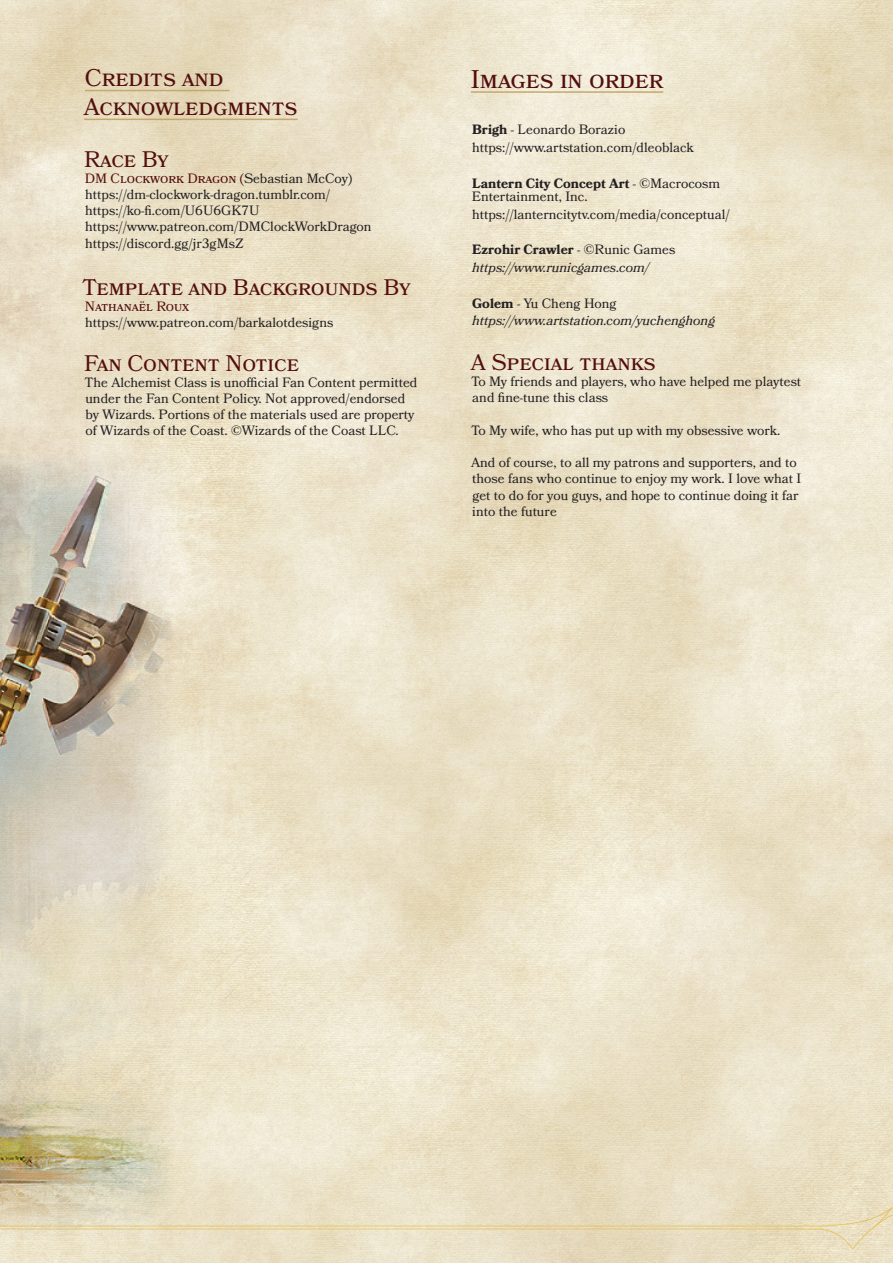
<style>
.page{position:relative;width:893px;height:1263px;background:#fff}
.page>*{position:absolute;margin:0;border:0;box-sizing:border-box;transform-origin:0 0}
.PHB_CatTitle{font:25.5px "Bookmania";color:#530e0d}
.PHB_CatTitle-2{font:24px/28.8px "Bookmania";color:#530e0d}
.PHB_Subclass_Title{font:22.5px "Bookmania";color:#530e0d}
.PHB{font:13.5px/16.2px "Bookmania";color:#231f20}
.PHB-2{font:italic 13.5px "Bookmania";color:#231f20}
.PHB_SubCat{font:13.5px "Bookmania";color:#530e0d}
.PHB-3{font:700 13.5px "Bookmania";color:#231f20}
.s1{color:#231f20}
.s2{font-weight:700}
.s3{font-weight:400}
</style>
<div class="page">
<img style="left:0;top:0;width:893px;height:1263px">
<hr style="left:471px;top:91px;width:192px;height:2px;background:#c4a96d">
<hr style="left:85px;top:90px;width:145px;height:1px;background:#c4a96d">
<hr style="left:84px;top:119px;width:214px;height:1px;background:#c4a96d">
<img style="left:0;top:438px;width:189px;height:817px">
<p class="PHB_CatTitle-2" style="left:84px;top:63px;width:215px">Credits and<br>Acknowledgments</p>
<p class="PHB_Subclass_Title" style="left:84px;top:146px;width:86px">Race By</p>
<p class="PHB_SubCat" style="left:85px;top:170px;width:269px">DM Clockwork Dragon (<span class="s1">Sebastian McCoy)</span></p>
<p class="PHB" style="left:85px;top:186px;width:246px">https://dm-clockwork-dragon.tumblr.com/</p>
<p class="PHB" style="left:85px;top:202px;width:176px">https://ko-fi.com/U6U6GK7U</p>
<p class="PHB" style="left:85px;top:219px;width:288px">https://www.patreon.com/DMClockWorkDragon</p>
<p class="PHB" style="left:85px;top:235px;width:160px">https://discord.gg/jr3gMsZ</p>
<p class="PHB_Subclass_Title" style="left:82px;top:274px;width:330px">Template and Backgrounds By</p>
<p class="PHB_SubCat" style="left:85px;top:299px;width:106px">Nathanaël Roux</p>
<p class="PHB" style="left:85px;top:315px;width:250px">https://www.patreon.com/barkalotdesigns</p>
<p class="PHB_Subclass_Title" style="left:84px;top:350px;width:216px">Fan Content Notice</p>
<p class="PHB" style="left:84px;top:374px;width:335px">The Alchemist Class is unofficial Fan Content permitted under the Fan Content Policy. Not approved/endorsed by Wizards. Portions of the materials used are property of Wizards of the Coast. ©Wizards of the Coast LLC.</p>
<p class="PHB_CatTitle" style="left:471px;top:64px;width:194px">Images in order</p>
<p class="PHB" style="left:472px;top:121px;width:155px"><span class="s2">Brigh</span> - Leonardo Borazio</p>
<p class="PHB" style="left:472px;top:139px;width:223px">https://www.artstation.com/dleoblack</p>
<p class="PHB" style="left:472px;top:176px;width:250px;line-height:13.5px"><span class="s2">Lantern City Concept Art</span> - ©Macrocosm<br>Entertainment, Inc.</p>
<p class="PHB" style="left:472px;top:206px;width:259px">https://lanterncitytv.com/media/conceptual/</p>
<p class="PHB-3" style="left:472px;top:242px;width:205px">Ezrohir Crawler <span class="s3">- ©Runic Games</span></p>
<p class="PHB-2" style="left:472px;top:259px;width:178px">https://www.runicgames.com/</p>
<p class="PHB" style="left:472px;top:295px;width:146px"><span class="s2">Golem</span> - Yu Cheng Hong</p>
<p class="PHB-2" style="left:472px;top:313px;width:245px">https://www.artstation.com/yuchenghong</p>
<p class="PHB_Subclass_Title" style="left:471px;top:349px;width:186px">A Special thanks</p>
<p class="PHB" style="left:471px;top:373px;width:332px">To My friends and players, who have helped me playtest and fine-tune this class</p>
<p class="PHB" style="left:471px;top:422px;width:311px">To My wife, who has put up with my obsessive work.</p>
<p class="PHB" style="left:471px;top:454px;width:332px">And of course, to all my patrons and supporters, and to those fans who continue to enjoy my work. I love what I get to do for you guys, and hope to continue doing it far into the future</p>
</div>
